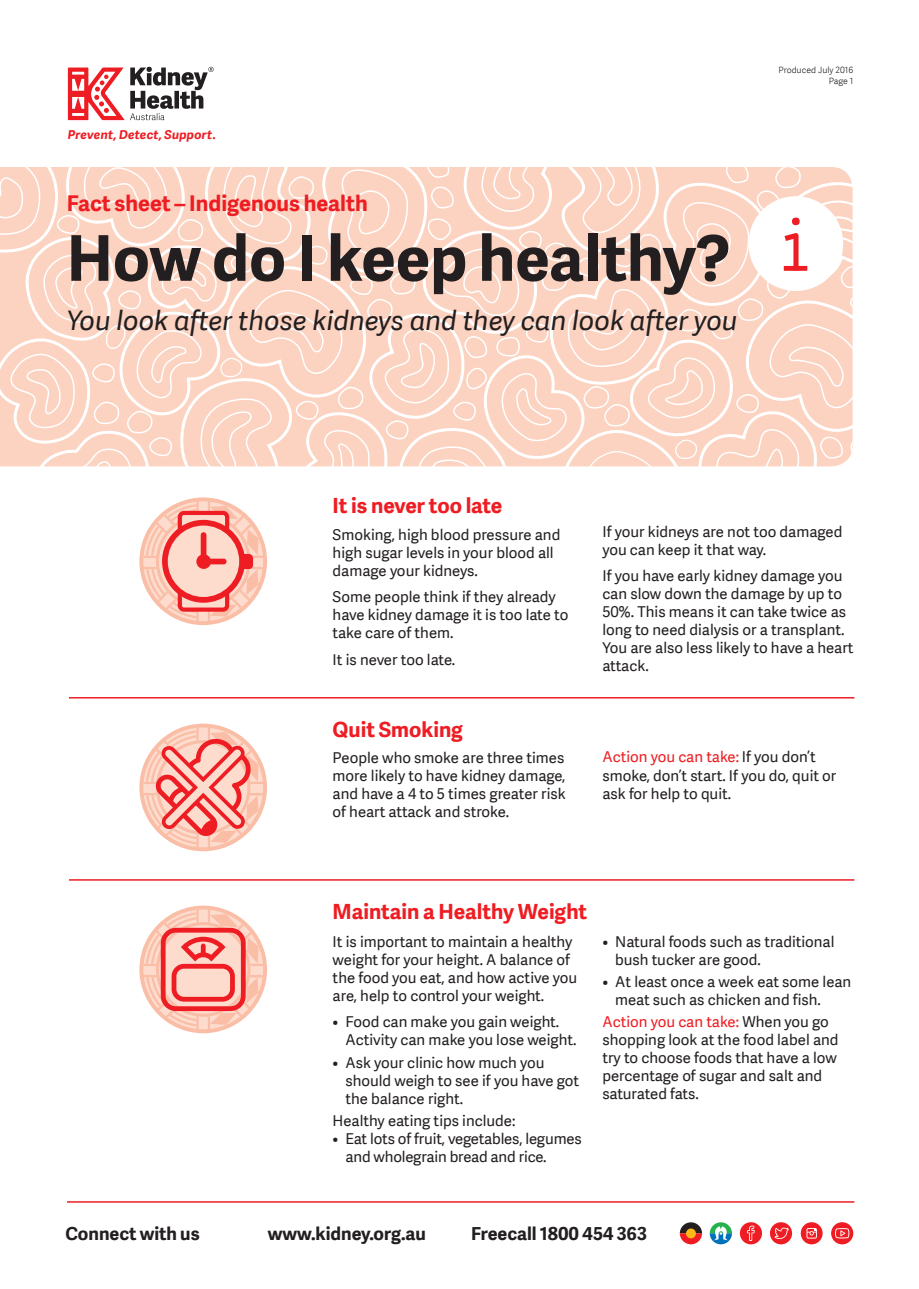
<style>
.page{position:relative;width:919px;height:1289px;background:#fff}
.page>*{position:absolute;margin:0;border:0;box-sizing:border-box;transform-origin:0 0}
.t1{font:700 63px "Adelle Sans";color:#231f20}
.t2{font:italic 27px "Adelle Sans";color:#231f20}
.t3{font:700 21.75px "Adelle Sans";color:#ee1d23}
.t4{font:700 21px "Adelle Sans";color:#ee1d23}
.t5{font:700 18px "Adelle Sans";color:#231f20}
.t6{font:15px/18px "Adelle Sans";color:#231f20}
.t7{font:italic 700 12.3px "Adelle Sans";letter-spacing:.015em;color:#ee1d23}
.t8{font:300 8.7px/10.5px "Adelle Sans";color:#231f20;text-align:right}
.s1{color:#ee1d23}
</style>
<div class="page">
<svg style="left:769px;top:1222px;width:23px;height:22px"></svg>
<svg style="left:774px;top:1227px;width:14px;height:11px"></svg>
<div style="left:739px;top:1222px;width:23px;height:22px;background:#ee1d23;border-radius:50%"></div>
<svg style="left:747px;top:1225px;width:7px;height:15px"></svg>
<svg style="left:831px;top:1222px;width:22px;height:22px"></svg>
<svg style="left:835px;top:1227px;width:14px;height:11px"></svg>
<svg style="left:800px;top:1222px;width:22px;height:22px"></svg>
<svg style="left:806px;top:1227px;width:10px;height:11px"></svg>
<svg style="left:679px;top:1222px;width:23px;height:22px"></svg>
<div style="left:686px;top:1228px;width:9px;height:10px;background:#fcb814;border-radius:50%"></div>
<svg style="left:709px;top:1222px;width:23px;height:22px"></svg>
<hr style="left:67px;top:1201px;width:787px;height:1px;background:#ee1d23">
<hr style="left:69px;top:879px;width:785px;height:1px;background:#ee1d23">
<svg style="left:139px;top:905px;width:128px;height:128px"></svg>
<svg style="left:139px;top:723px;width:128px;height:128px"></svg>
<hr style="left:69px;top:697px;width:785px;height:1px;background:#ee1d23">
<svg style="left:0;top:67px;width:853px;height:558px"></svg>
<p class="t7" style="left:68px;top:127px;width:150px">Prevent, Detect, Support.</p>
<p class="t3" style="left:67px;top:191px;width:302px">Fact sheet – Indigenous health</p>
<p class="t1" style="left:67px;top:221px;width:665px">How do I keep healthy?</p>
<p class="t2" style="left:67px;top:305px;width:672px">You look after those kidneys and they can look after you</p>
<p class="t8" style="left:778px;top:65px;width:76px">Produced July 2016<br>Page 1</p>
<p class="t4" style="left:332px;top:493px;width:171px">It is never too late</p>
<p class="t6" style="left:332px;top:525px;width:229px">Smoking, high blood pressure and high sugar levels in your blood all damage your kidneys.</p>
<p class="t6" style="left:332px;top:588px;width:237px">Some people think if they already have kidney damage it is too late to take care of them.</p>
<p class="t6" style="left:332px;top:650px;width:124px">It is never too late.</p>
<p class="t6" style="left:602px;top:522px;width:241px">If your kidneys are not too damaged you can keep it that way.</p>
<p class="t6" style="left:602px;top:567px;width:253px">If you have early kidney damage you can slow down the damage by up to<br>50%. This means it can take twice as long to need dialysis or a transplant.<br>You are also less likely to have a heart attack.</p>
<p class="t4" style="left:332px;top:716px;width:132px">Quit Smoking</p>
<p class="t6" style="left:332px;top:749px;width:234px;text-align:justify">People who smoke are three times more likely to have kidney damage, and have a 4 to 5 times greater risk of heart attack and stroke.</p>
<p class="t6" style="left:602px;top:748px;width:235px"><span class="s1">Action you can take:</span> If you don’t smoke, don’t start. If you do, quit or ask for help to quit.</p>
<p class="t4" style="left:332px;top:898px;width:256px">Maintain a Healthy Weight</p>
<p class="t6" style="left:332px;top:932px;width:246px">It is important to maintain a healthy weight for your height. A balance of the food you eat, and how active you are, help to control your weight.</p>
<p class="t6" style="left:345px;top:1013px;width:232px;text-indent:-13px">• Food can make you gain weight.<br>Activity can make you lose weight.</p>
<p class="t6" style="left:345px;top:1053px;width:235px;text-indent:-13px">• Ask your clinic how much you should weigh to see if you have got the balance right.</p>
<p class="t6" style="left:332px;top:1111px;width:184px">Healthy eating tips include:</p>
<p class="t6" style="left:345px;top:1129px;width:238px;text-indent:-13px">• Eat lots of fruit, vegetables, legumes and wholegrain bread and rice.</p>
<p class="t6" style="left:615px;top:932px;width:221px;text-indent:-13px">• Natural foods such as traditional bush tucker are good.</p>
<p class="t6" style="left:615px;top:972px;width:237px;text-indent:-13px">• At least once a week eat some lean meat such as chicken and fish.</p>
<p class="t6" style="left:602px;top:1013px;width:238px"><span class="s1">Action you can take:</span> When you go shopping look at the food label and try to choose foods that have a low percentage of sugar and salt and saturated fats.</p>
<p class="t5" style="left:65px;top:1223px;width:136px">Connect with us</p>
<p class="t5" style="left:268px;top:1223px;width:160px">www.kidney.org.au</p>
<p class="t5" style="left:471px;top:1223px;width:177px">Freecall 1800 454 363</p>
</div>
